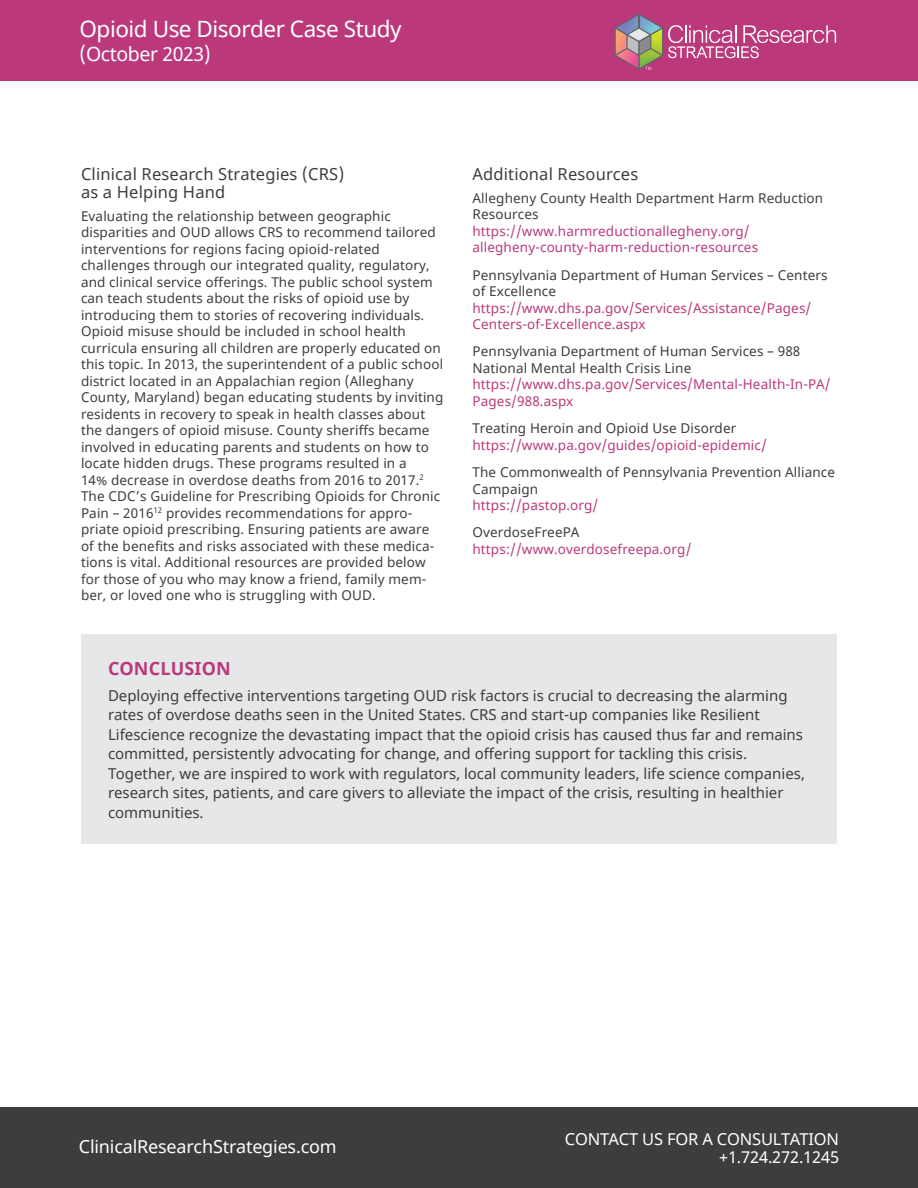
<style>
.page{position:relative;width:918px;height:1188px;background:#fff}
.page>*{position:absolute;margin:0;border:0;box-sizing:border-box;transform-origin:0 0}
.t1{font:22.5px "Noto Sans";letter-spacing:-.02em;color:#fff}
.t2{font:19.5px "Noto Sans";letter-spacing:-.02em;color:#fff}
.t3{font:700 18px "Noto Sans";letter-spacing:.01em;color:#bb397b}
.t4{font:17.85px "Noto Sans";letter-spacing:-.01em;color:#fff}
.t5{font:16.5px/18px "Noto Sans";letter-spacing:.01em;color:#3e3c3f}
.t6{font:16.35px "Noto Sans";letter-spacing:-.01em;color:#fff}
.t7{font:15px/19.5px "Noto Sans";color:#3e3c3f}
.t8{font:13.5px/16.5px "Noto Sans";letter-spacing:.01em;color:#3e3c3f}
.t9{font:13.5px/16.5px "Noto Sans";letter-spacing:.01em;color:#bb397b}
.s1{color:#3e3c3f}
.s2{color:#bb397b}
</style>
<div class="page">
<div style="left:0;top:0;width:918px;height:81px;background:#bb397b"></div>
<svg style="left:615px;top:14px;width:221px;height:56px"></svg>
<div style="left:0;top:1107px;width:918px;height:81px;background:#3e3c3f"></div>
<div style="left:81px;top:634px;width:756px;height:210px;background:#e6e7e8"></div>
<p class="t1" style="left:80px;top:13px;width:324px">Opioid Use Disorder Case Study</p>
<p class="t2" style="left:80px;top:40px;width:133px">(October 2023)</p>
<p class="t5" style="left:81px;top:165px;width:265px">Clinical Research Strategies (CRS) as a Helping Hand</p>
<p class="t8" style="left:81px;top:208px;width:364px">Evaluating the relationship between geographic disparities and OUD allows CRS to recommend tailored interventions for regions facing opioid-related challenges through our integrated quality, regulatory, and clinical service offerings. The public school system can teach students about the risks of opioid use by introducing them to stories of recovering individuals.<br>Opioid misuse should be included in school health curricula ensuring all children are properly educated on this topic. In 2013, the superintendent of a public school district located in an Appalachian region (Alleghany County, Maryland) began educating students by inviting residents in recovery to speak in health classes about the dangers of opioid misuse. County sheriffs became involved in educating parents and students on how to locate hidden drugs. These programs resulted in a<br>14% decrease in overdose deaths from 2016 to 2017.<sup>2<br></sup>The CDC’s Guideline for Prescribing Opioids for Chronic Pain – 2016<sup>12</sup> provides recommendations for appro&shy;priate opioid prescribing. Ensuring patients are aware of the benefits and risks associated with these medica&shy;tions is vital. Additional resources are provided below for those of you who may know a friend, family mem&shy;ber, or loved one who is struggling with OUD.</p>
<p class="t5" style="left:472px;top:165px;width:167px">Additional Resources</p>
<p class="t9" style="left:472px;top:190px;width:352px"><span class="s1">Allegheny County Health Department Harm Reduction Resources<br></span>https://www.harmreductionallegheny.org/ allegheny-county-harm-reduction-resources</p>
<p class="t9" style="left:472px;top:267px;width:357px"><span class="s1">Pennsylvania Department of Human Services – Centers of Excellence </span>https://www.dhs.pa.gov/Services/Assistance/Pages/ Centers-of-Excellence.aspx</p>
<p class="t8" style="left:472px;top:344px;width:360px">Pennsylvania Department of Human Services – 988<br>National Mental Health Crisis Line <span class="s2">https://www.dhs.pa.gov/Services/Mental-Health-In-PA/ Pages/988.aspx</span></p>
<p class="t9" style="left:472px;top:421px;width:296px"><span class="s1">Treating Heroin and Opioid Use Disorder </span>https://www.pa.gov/guides/opioid-epidemic/</p>
<p class="t8" style="left:472px;top:464px;width:364px">The Commonwealth of Pennsylvania Prevention Alliance<br>Campaign<br><span class="s2">https://pastop.org/</span></p>
<p class="t9" style="left:472px;top:525px;width:220px"><span class="s1">OverdoseFreePA </span>https://www.overdosefreepa.org/</p>
<p class="t3" style="left:108px;top:655px;width:124px">CONCLUSION</p>
<p class="t7" style="left:108px;top:686px;width:698px">Deploying effective interventions targeting OUD risk factors is crucial to decreasing the alarming rates of overdose deaths seen in the United States. CRS and start-up companies like Resilient Lifescience recognize the devastating impact that the opioid crisis has caused thus far and remains committed, persistently advocating for change, and offering support for tackling this crisis.<br>Together, we are inspired to work with regulators, local community leaders, life science companies, research sites, patients, and care givers to alleviate the impact of the crisis, resulting in healthier communities.</p>
<p class="t4" style="left:79px;top:1134px;width:259px">ClinicalResearchStrategies.com</p>
<p class="t6" style="left:565px;top:1128px;width:276px">CONTACT US FOR A CONSULTATION</p>
<p class="t6" style="left:719px;top:1146px;width:122px">+1.724.272.1245</p>
</div>
